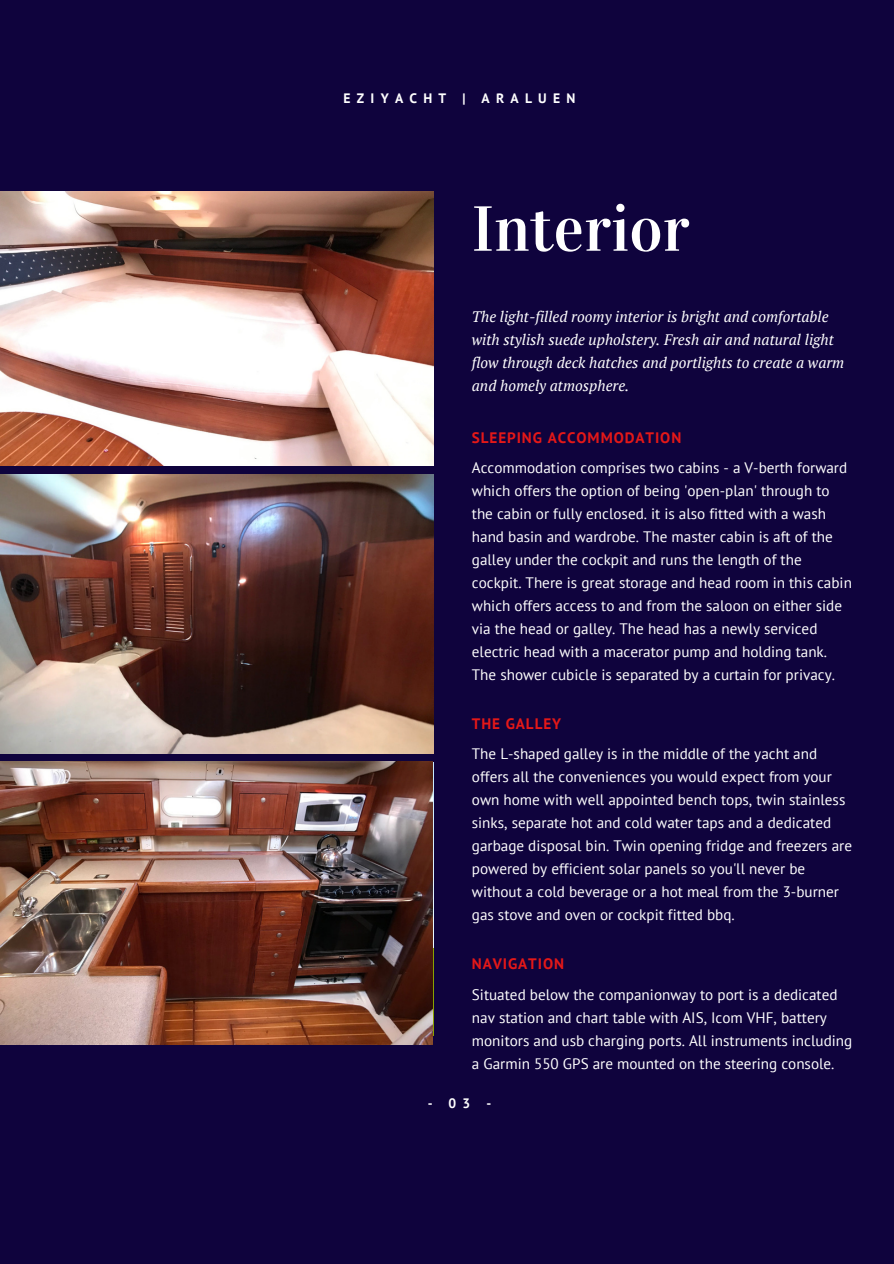
<style>
.page{position:relative;width:894px;height:1264px;background:#fff}
.page>*{position:absolute;margin:0;border:0;box-sizing:border-box;transform-origin:0 0}
.t1{font:63.6px "Vidaloka";color:#fff}
.t2{font:15.15px/23px "PT Sans";color:#fff}
.t3{font:italic 15.15px/23px "PT Serif";color:#fff}
.t4{font:700 15.15px "PT Sans";letter-spacing:.06em;color:#e41818}
.t5{font:700 13.65px "PT Sans";letter-spacing:.46em;color:#fff}
</style>
<div class="page">
<div style="left:0;top:0;width:893px;height:1263px;background:#0f033d"></div>
<img style="left:0;top:192px;width:433px;height:273px">
<img style="left:0;top:761px;width:432px;height:283px">
<img style="left:0;top:474px;width:433px;height:279px">
<p class="t5" style="left:343px;top:89px;width:233px">EZIYACHT | ARALUEN</p>
<h1 class="t1" style="left:471px;top:191px;width:219px">Interior</h1>
<p class="t3" style="left:471px;top:305px;width:374px">The light-filled roomy interior is bright and comfortable with stylish suede upholstery. Fresh air and natural light flow through deck hatches and portlights to create a warm and homely atmosphere.</p>
<p class="t4" style="left:471px;top:427px;width:211px">SLEEPING ACCOMMODATION</p>
<p class="t2" style="left:471px;top:456px;width:381px">Accommodation comprises two cabins - a V-berth forward which offers the option of being 'open-plan' through to the cabin or fully enclosed. it is also fitted with a wash hand basin and wardrobe. The master cabin is aft of the galley under the cockpit and runs the length of the cockpit. There is great storage and head room in this cabin which offers access to and from the saloon on either side via the head or galley. The head has a newly serviced electric head with a macerator pump and holding tank.<br>The shower cubicle is separated by a curtain for privacy.</p>
<p class="t4" style="left:471px;top:713px;width:91px">THE GALLEY</p>
<p class="t2" style="left:471px;top:742px;width:381px">The L-shaped galley is in the middle of the yacht and offers all the conveniences you would expect from your own home with well appointed bench tops, twin stainless sinks, separate hot and cold water taps and a dedicated garbage disposal bin. Twin opening fridge and freezers are powered by efficient solar panels so you'll never be without a cold beverage or a hot meal from the 3-burner gas stove and oven or cockpit fitted bbq.</p>
<p class="t4" style="left:472px;top:953px;width:94px">NAVIGATION</p>
<p class="t2" style="left:472px;top:982px;width:382px">Situated below the companionway to port is a dedicated nav station and chart table with AIS, Icom VHF, battery monitors and usb charging ports. All instruments including a Garmin 550 GPS are mounted on the steering console.</p>
<p class="t5" style="left:427px;top:1094px;width:65px">-03-</p>
</div>
